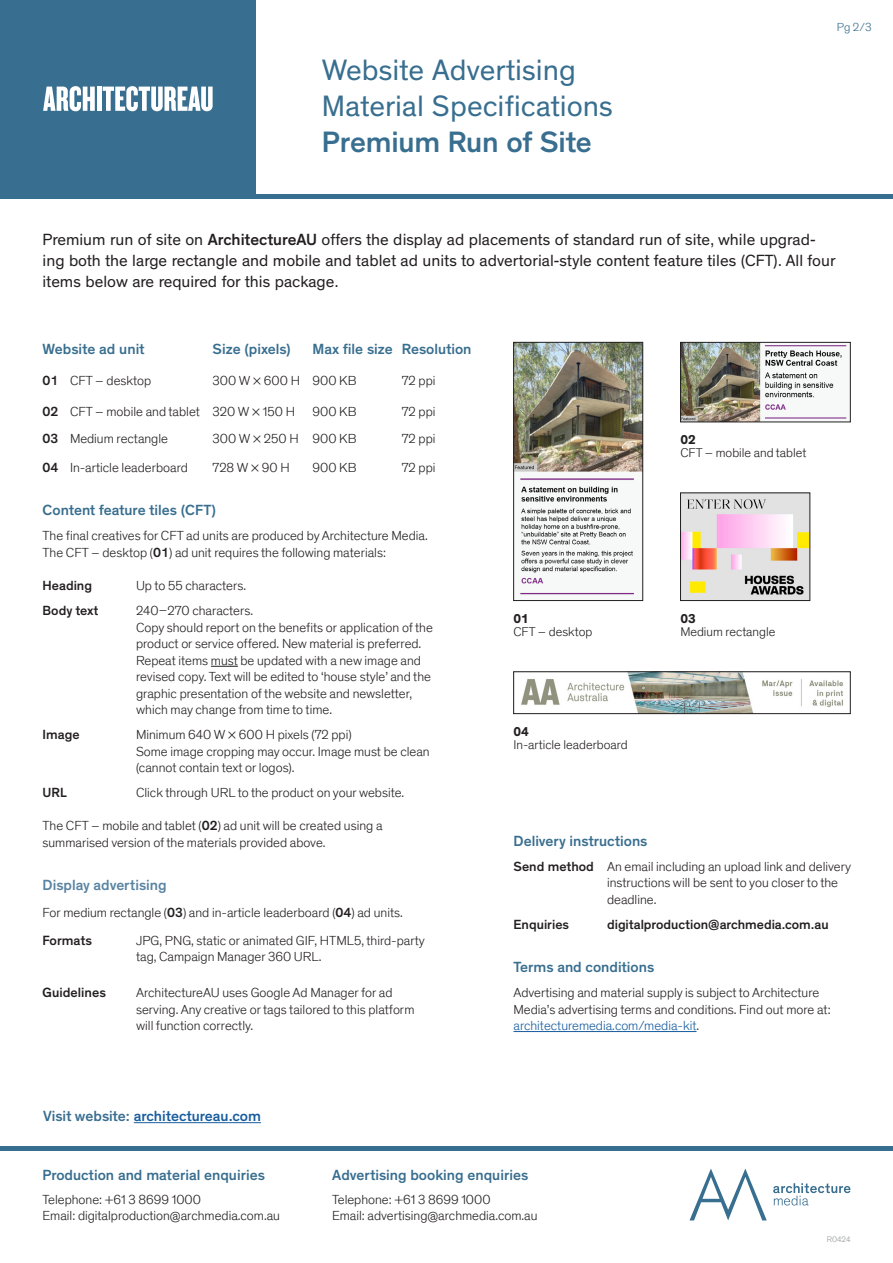
<style>
.page{position:relative;width:893px;height:1263px;background:#fff}
.page>*{position:absolute;margin:0;border:0;box-sizing:border-box;transform-origin:0 0}
.t1{font:30px/36px "Theinhardt";color:#386e8f}
.t2{font:16.5px/21px "Theinhardt";color:#231f20}
.Hanging_Indent{font:500 15px "Theinhardt";color:#386e8f}
.Subheading{font:500 15px "Theinhardt";color:#386e8f}
.Subheading-2{font:500 15px "Theinhardt";color:#175d9e}
.Hanging_Indent-2{font:500 15px "Theinhardt";color:#5983a2}
.Hanging_Indent-3{font:500 13.65px "Theinhardt";color:#231f20}
.Hanging_Indent-4{font:300 13.5px/16.5px "Theinhardt";color:#231f20}
.Hanging_Indent-5{font:500 13.5px "Theinhardt";color:#231f20}
.Paragraph_Style_1{font:300 13.05px/13px "Theinhardt";color:#231f20}
.Paragraph_Style_1-2{font:700 13.05px "Theinhardt";color:#231f20}
.t3{font:300 12px "Theinhardt";color:#386e8f}
.t4{font:300 8.25px "Theinhardt";color:#939598}
.s1{font-weight:500}
.s2{color:#386e8f}
.s3{font-weight:700}
.s4{color:#175d9e}
</style>
<div class="page">
<svg style="left:211px;top:666px;width:27px;height:1px"></svg>
<img style="left:515px;top:344px;width:126px;height:251px">
<div style="left:513px;top:342px;width:130px;height:259px;border:1px solid #231f20"></div>
<div style="left:0;top:0;width:255px;height:195px;background:#386e8f"></div>
<hr style="left:0;top:194px;width:893px;height:4px;background:#386e8f">
<svg style="left:43px;top:86px;width:52px;height:25px"></svg>
<hr style="left:97px;top:87px;width:4px;height:24px;background:#fff">
<svg style="left:103px;top:86px;width:110px;height:25px"></svg>
<hr style="left:0;top:1147px;width:893px;height:4px;background:#386e8f">
<svg style="left:689px;top:1168px;width:78px;height:52px"></svg>
<svg style="left:773px;top:1183px;width:77px;height:22px"></svg>
<hr style="left:513px;top:1031px;width:184px;height:1px;background:#175d9e">
<img style="left:682px;top:495px;width:126px;height:104px">
<div style="left:680px;top:493px;width:130px;height:108px;border:1px solid #231f20"></div>
<img style="left:521px;top:674px;width:323px;height:38px">
<div style="left:513px;top:672px;width:337px;height:42px;border:1px solid #231f20"></div>
<img style="left:682px;top:344px;width:165px;height:76px">
<div style="left:680px;top:342px;width:170px;height:80px;border:1px solid #231f20"></div>
<hr style="left:134px;top:1122px;width:127px;height:1px;background:#175d9e">
<p class="t1" style="left:322px;top:53px;width:292px">Website Advertising<br>Material Specifications<br><span class="s1">Premium Run of Site</span></p>
<p class="t3" style="left:837px;top:20px;width:36px">Pg 2/3</p>
<p class="t2" style="left:43px;top:229px;width:794px">Premium run of site on <span class="s1">ArchitectureAU</span> offers the display ad placements of standard run of site, while upgrad&shy;ing both the large rectangle and mobile and tablet ad units to advertorial-style content feature tiles (CFT). All four items below are required for this package.</p>
<p class="Subheading" style="left:43px;top:340px;width:103px">Website ad unit</p>
<p class="Subheading" style="left:213px;top:340px;width:80px">Size (pixels)</p>
<p class="Subheading" style="left:313px;top:340px;width:82px">Max file size</p>
<p class="Subheading" style="left:402px;top:340px;width:71px">Resolution</p>
<p class="Hanging_Indent-5" style="left:43px;top:373px;width:17px">01</p>
<p class="Hanging_Indent-4" style="left:70px;top:373px;width:83px">CFT – desktop</p>
<p class="Hanging_Indent-4" style="left:213px;top:373px;width:89px">300 W × 600 H</p>
<p class="Hanging_Indent-4" style="left:313px;top:373px;width:45px">900 KB</p>
<p class="Hanging_Indent-4" style="left:402px;top:373px;width:35px">72 ppi</p>
<p class="Hanging_Indent-5" style="left:43px;top:403px;width:17px">02</p>
<p class="Hanging_Indent-4" style="left:70px;top:403px;width:131px">CFT – mobile and tablet</p>
<p class="Hanging_Indent-4" style="left:213px;top:403px;width:84px">320 W × 150 H</p>
<p class="Hanging_Indent-4" style="left:313px;top:403px;width:45px">900 KB</p>
<p class="Hanging_Indent-4" style="left:402px;top:403px;width:35px">72 ppi</p>
<p class="Hanging_Indent-5" style="left:43px;top:431px;width:17px">03</p>
<p class="Hanging_Indent-4" style="left:70px;top:431px;width:100px">Medium rectangle</p>
<p class="Hanging_Indent-4" style="left:213px;top:431px;width:88px">300 W × 250 H</p>
<p class="Hanging_Indent-4" style="left:313px;top:431px;width:45px">900 KB</p>
<p class="Hanging_Indent-4" style="left:402px;top:431px;width:35px">72 ppi</p>
<p class="Hanging_Indent-5" style="left:43px;top:459px;width:17px">04</p>
<p class="Hanging_Indent-4" style="left:70px;top:459px;width:119px">In-article leaderboard</p>
<p class="Hanging_Indent-4" style="left:213px;top:459px;width:79px">728 W × 90 H</p>
<p class="Hanging_Indent-4" style="left:313px;top:459px;width:45px">900 KB</p>
<p class="Hanging_Indent-4" style="left:402px;top:459px;width:35px">72 ppi</p>
<p class="Hanging_Indent" style="left:43px;top:501px;width:175px">Content feature tiles (CFT)</p>
<p class="Hanging_Indent-4" style="left:43px;top:528px;width:387px">The final creatives for CFT ad units are produced by Architecture Media.<br>The CFT – desktop (<span class="s1">01</span>) ad unit requires the following materials:</p>
<p class="Hanging_Indent-5" style="left:43px;top:578px;width:51px">Heading</p>
<p class="Hanging_Indent-4" style="left:136px;top:578px;width:112px">Up to 55 characters.</p>
<p class="Hanging_Indent-5" style="left:43px;top:603px;width:57px">Body text</p>
<p class="Hanging_Indent-4" style="left:136px;top:603px;width:298px">240–270 characters.<br>Copy should report on the benefits or application of the product or service offered. New material is preferred.<br>Repeat items must be updated with a new image and revised copy. Text will be edited to ‘house style’ and the graphic presentation of the website and newsletter, which may change from time to time.</p>
<p class="Hanging_Indent-5" style="left:43px;top:727px;width:39px">Image</p>
<p class="Hanging_Indent-4" style="left:136px;top:727px;width:295px">Minimum 640 W × 600 H pixels (72 ppi)<br>Some image cropping may occur. Image must be clean (cannot contain text or logos).</p>
<p class="Hanging_Indent-5" style="left:43px;top:785px;width:26px">URL</p>
<p class="Hanging_Indent-4" style="left:136px;top:785px;width:270px">Click through URL to the product on your website.</p>
<p class="Hanging_Indent-4" style="left:43px;top:818px;width:341px">The CFT – mobile and tablet (<span class="s1">02</span>) ad unit will be created using a summarised version of the materials provided above.</p>
<p class="Hanging_Indent-2" style="left:43px;top:876px;width:126px">Display advertising</p>
<p class="Hanging_Indent-4" style="left:43px;top:905px;width:362px">For medium rectangle (<span class="s1">03</span>) and in-article leaderboard (<span class="s1">04</span>) ad units.</p>
<p class="Hanging_Indent-3" style="left:43px;top:932px;width:51px">Formats</p>
<p class="Hanging_Indent-4" style="left:136px;top:932px;width:290px">JPG, PNG, static or animated GIF, HTML5, third-party tag, Campaign Manager 360 URL.</p>
<p class="Hanging_Indent-3" style="left:43px;top:984px;width:65px">Guidelines</p>
<p class="Hanging_Indent-4" style="left:136px;top:985px;width:280px">ArchitectureAU uses Google Ad Manager for ad serving. Any creative or tags tailored to this platform will function correctly.</p>
<p class="Subheading-2" style="left:43px;top:1107px;width:219px"><span class="s2">Visit website:</span> architectureau.com</p>
<p class="Paragraph_Style_1-2" style="left:680px;top:432px;width:17px">02</p>
<p class="Paragraph_Style_1" style="left:680px;top:446px;width:127px">CFT – mobile and tablet</p>
<p class="Paragraph_Style_1" style="left:513px;top:612px;width:80px"><span class="s3">01<br></span>CFT – desktop</p>
<p class="Paragraph_Style_1-2" style="left:680px;top:610px;width:17px">03</p>
<p class="Paragraph_Style_1" style="left:680px;top:625px;width:97px">Medium rectangle</p>
<p class="Paragraph_Style_1-2" style="left:513px;top:723px;width:17px">04</p>
<p class="Paragraph_Style_1" style="left:513px;top:738px;width:116px">In-article leaderboard</p>
<p class="Hanging_Indent" style="left:513px;top:832px;width:135px">Delivery instructions</p>
<p class="Hanging_Indent-4" style="left:607px;top:858px;width:245px;text-indent:-94px"><span class="s1">Send method</span> An email including an upload link and delivery instructions will be sent to you closer to the deadline.</p>
<p class="Hanging_Indent-5" style="left:513px;top:916px;width:57px">Enquiries</p>
<p class="Hanging_Indent-5" style="left:607px;top:916px;width:223px">digitalproduction@archmedia.com.au</p>
<p class="Hanging_Indent" style="left:513px;top:958px;width:142px">Terms and conditions</p>
<p class="Hanging_Indent-4" style="left:513px;top:985px;width:319px">Advertising and material supply is subject to Architecture<br>Media’s advertising terms and conditions. Find out more at: <span class="s4">architecturemedia.com/media-kit</span>.</p>
<p class="Hanging_Indent" style="left:43px;top:1165px;width:224px">Production and material enquiries</p>
<p class="Hanging_Indent-4" style="left:43px;top:1192px;width:239px">Telephone: +61 3 8699 1000<br>Email: digitalproduction@archmedia.com.au</p>
<p class="Hanging_Indent" style="left:332px;top:1165px;width:197px">Advertising booking enquiries</p>
<p class="Hanging_Indent-4" style="left:332px;top:1192px;width:207px">Telephone: +61 3 8699 1000<br>Email: advertising@archmedia.com.au</p>
<p class="t4" style="left:827px;top:1234px;width:25px">R0424</p>
</div>
